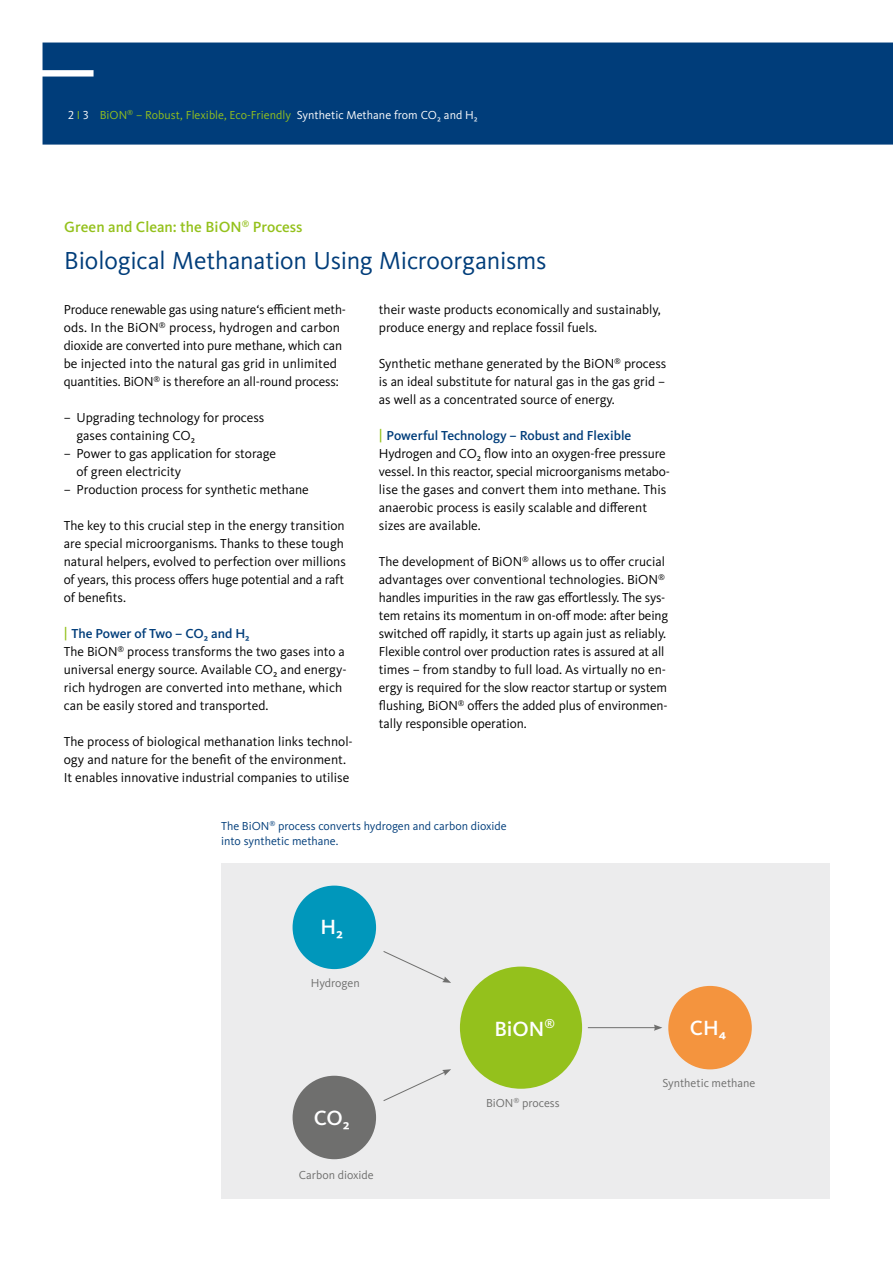
<style>
.page{position:relative;width:893px;height:1263px;background:#fff}
.page>*{position:absolute;margin:0;border:0;box-sizing:border-box;transform-origin:0 0}
.t1{font:25.5px "Kievit Pro";letter-spacing:-.005em;color:#003d7a}
.t2{font:500 21.3px "Kievit Pro";color:#fff}
.t3{font:500 15.3px "Kievit Pro";color:#94c11c}
.t4{font:13.5px/18px "Kievit Pro";color:#000}
.t5{font:12px/15px "Kievit Pro";color:#003d7a}
.t6{font:12px "Kievit Pro";letter-spacing:.005em;color:#94c11c}
.t7{font:12px "Kievit Pro";color:#6f6f6e}
.s1{color:#fff}
.s2{font-weight:500;color:#94c11c}
.s3{font-weight:500;color:#003d7a}
</style>
<div class="page">
<div style="left:43px;top:43px;width:850px;height:102px;background:#003d7a"></div>
<div style="left:221px;top:863px;width:608px;height:336px;background:#ececed"></div>
<hr style="left:588px;top:1027px;width:68px;height:1px;background:#6f6f6e">
<svg style="left:654px;top:1024px;width:8px;height:7px"></svg>
<svg style="left:383px;top:951px;width:68px;height:32px"></svg>
<svg style="left:383px;top:1069px;width:68px;height:32px"></svg>
<div style="left:460px;top:966px;width:122px;height:123px;background:#94c11c;border-radius:50%"></div>
<div style="left:668px;top:986px;width:84px;height:83px;background:#f4943e;border-radius:50%"></div>
<div style="left:293px;top:1076px;width:83px;height:83px;background:#6f6f6e;border-radius:50%"></div>
<div style="left:293px;top:885px;width:83px;height:84px;background:#0097bb;border-radius:50%"></div>
<p class="t6" style="left:68px;top:108px;width:411px"><span class="s1">2</span> I <span class="s1">3</span> BiON<sup>®</sup> – Robust, Flexible, Eco-Friendly <span class="s1">Synthetic Methane from CO₂ and H₂</span></p>
<p class="t3" style="left:64px;top:218px;width:240px">Green and Clean: the BiON<sup>®</sup> Process</p>
<h1 class="t1" style="left:64px;top:245px;width:484px">Biological Methanation Using Microorganisms</h1>
<p class="t4" style="left:64px;top:300px;width:284px">Produce renewable gas using nature‘s efficient meth&shy;ods. In the BiON<sup>®</sup> process, hydrogen and carbon dioxide are converted into pure methane, which can be injected into the natural gas grid in unlimited quantities. BiON<sup>®</sup> is therefore an all-round process:</p>
<p class="t4" style="left:77px;top:408px;width:189px;text-indent:-13px">– Upgrading technology for process gases containing CO₂</p>
<p class="t4" style="left:77px;top:444px;width:201px;text-indent:-13px">– Power to gas application for storage of green electricity</p>
<p class="t4" style="left:64px;top:480px;width:247px">– Production process for synthetic methane</p>
<p class="t4" style="left:64px;top:516px;width:284px">The key to this crucial step in the energy transition are special microorganisms. Thanks to these tough natural helpers, evolved to perfection over millions of years, this process offers huge potential and a raft of benefits.</p>
<p class="t4" style="left:64px;top:624px;width:284px"><span class="s2">|</span> <span class="s3">The Power of Two – CO₂ and H₂<br></span>The BiON<sup>®</sup> process transforms the two gases into a universal energy source. Available CO₂ and energy&shy;rich hydrogen are converted into methane, which can be easily stored and transported.</p>
<p class="t4" style="left:64px;top:732px;width:290px">The process of biological methanation links technol&shy;ogy and nature for the benefit of the environment.<br>It enables innovative industrial companies to utilise</p>
<p class="t4" style="left:379px;top:300px;width:283px">their waste products economically and sustainably, produce energy and replace fossil fuels.</p>
<p class="t4" style="left:379px;top:354px;width:289px;text-align:justify">Synthetic methane generated by the BiON<sup>®</sup> process is an ideal substitute for natural gas in the gas grid – as well as a concentrated source of energy.</p>
<p class="t4" style="left:379px;top:426px;width:292px"><span class="s2">|</span> <span class="s3">Powerful Technology – Robust and Flexible </span>Hydrogen and CO₂ flow into an oxygen-free pressure vessel. In this reactor, special microorganisms metabo&shy;lise the gases and convert them into methane. This anaerobic process is easily scalable and different sizes are available.</p>
<p class="t4" style="left:379px;top:552px;width:291px">The development of BiON<sup>®</sup> allows us to offer crucial advantages over conventional technologies. BiON<sup>® </sup>handles impurities in the raw gas effortlessly. The sys&shy;tem retains its momentum in on-off mode: after being switched off rapidly, it starts up again just as reliably.<br>Flexible control over production rates is assured at all times – from standby to full load. As virtually no en&shy;ergy is required for the slow reactor startup or system flushing, BiON<sup>®</sup> offers the added plus of environmen&shy;tally responsible operation.</p>
<p class="t5" style="left:221px;top:818px;width:287px">The BiON<sup>®</sup> process converts hydrogen and carbon dioxide into synthetic methane.</p>
<h2 class="t2" style="left:321px;top:914px;width:24px">H₂</h2>
<p class="t7" style="left:311px;top:976px;width:50px">Hydrogen</p>
<h2 class="t2" style="left:314px;top:1105px;width:38px">CO₂</h2>
<p class="t7" style="left:299px;top:1167px;width:76px">Carbon dioxide</p>
<h2 class="t2" style="left:495px;top:1016px;width:62px">BiON<sup>®</sup></h2>
<h2 class="t2" style="left:690px;top:1015px;width:38px">CH4</h2>
<p class="t7" style="left:486px;top:1096px;width:75px">BiON<sup>®</sup> process</p>
<p class="t7" style="left:662px;top:1076px;width:94px">Synthetic methane</p>
</div>
